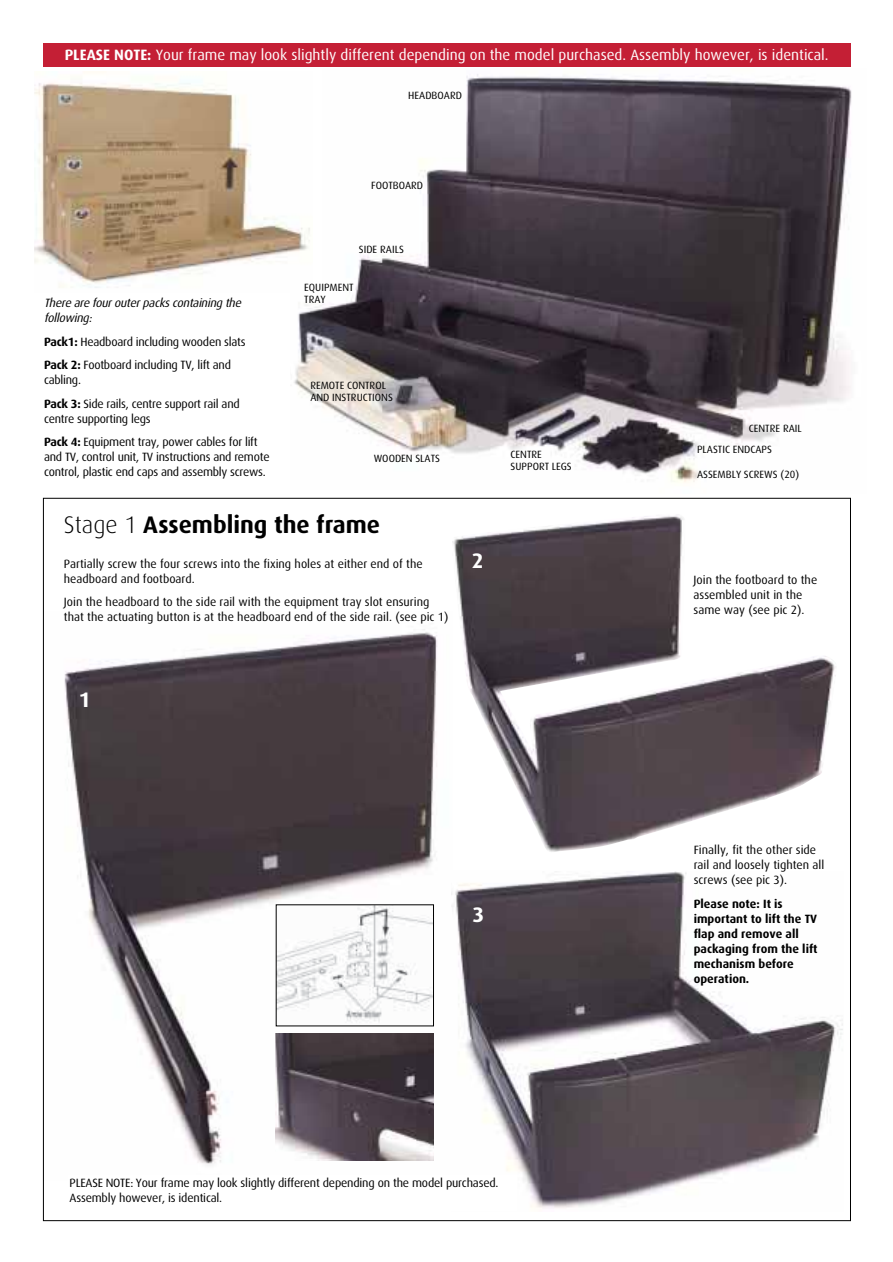
<style>
.page{position:relative;width:893px;height:1262px;background:#fff}
.page>*{position:absolute;margin:0;border:0;box-sizing:border-box;transform-origin:0 0}
.t1{font:700 24px "Dax";color:#000}
.t2{font:700 21px "Dax";color:#fff}
.t3{font:15px "Dax";color:#fff}
.t4{font:12px/15px "Dax";letter-spacing:-.015em;color:#000}
.t5{font:700 12px/15px "Dax";color:#000}
.t6{font:italic 12px/15px "Dax";color:#000}
.t7{font:10.5px/12px "Dax";color:#000}
.s1{font-weight:700}
.s2{font-weight:300}
</style>
<div class="page">
<img style="left:294px;top:74px;width:558px;height:409px">
<div style="left:34px;top:69px;width:287px;height:224px;background:#fff"></div>
<img style="left:34px;top:83px;width:276px;height:205px">
<img style="left:64px;top:629px;width:612px;height:536px">
<div style="left:453px;top:504px;width:388px;height:366px;background:#fff"></div>
<img style="left:453px;top:514px;width:383px;height:338px">
<img style="left:452px;top:872px;width:391px;height:337px">
<img style="left:275px;top:1033px;width:159px;height:127px">
<div style="left:43px;top:44px;width:807px;height:23px;background:#c41f35"></div>
<img style="left:278px;top:906px;width:153px;height:118px">
<div style="left:68px;top:1175px;width:448px;height:35px;background:#fff"></div>
<p class="t3" style="left:65px;top:47px;width:765px"><span class="s1">PLEASE NOTE:</span> Your frame may look slightly different depending on the model purchased. Assembly however, is identical.</p>
<p class="t7" style="left:408px;top:90px;width:55px">HEADBOARD</p>
<p class="t7" style="left:371px;top:180px;width:54px">FOOTBOARD</p>
<p class="t6" style="left:44px;top:296px;width:201px">There are fourouterpackscontaining the following:</p>
<p class="t4" style="left:44px;top:330px;width:203px;line-height:23.5px"><span class="s1">Pack1:</span> Headboard including wooden slats<br><span class="s1">Pack 2:</span> Footboard including TV, lift and</p>
<p class="t4" style="left:44px;top:369px;width:197px;line-height:23.5px">cabling.<br><span class="s1">Pack 3:</span> Side rails, centre support rail and</p>
<p class="t4" style="left:44px;top:407px;width:215px;line-height:23.5px">centre supporting legs<br><span class="s1">Pack 4:</span> Equipment tray, power cables for lift</p>
<p class="t4" style="left:44px;top:450px;width:227px">and TV, control unit, TV instructions and remote control, plastic end caps and assembly screws.</p>
<p class="t7" style="left:359px;top:244px;width:47px">SIDE RAILS</p>
<p class="t7" style="left:304px;top:282px;width:51px">EQUIPMENT<br>TRAY</p>
<p class="t7" style="left:310px;top:380px;width:84px">REMOTE CONTROL<br>AND INSTRUCTIONS</p>
<p class="t7" style="left:374px;top:453px;width:68px">WOODEN SLATS</p>
<h1 class="t1" style="left:64px;top:512px;width:318px"><span class="s2">Stage 1</span> Assembling the frame</h1>
<p class="t4" style="left:64px;top:557px;width:360px">Partially screw the four screws into the fixing holes at either end of the headboard and footboard.</p>
<p class="t4" style="left:64px;top:595px;width:386px">Join the headboard to the side rail with the equipment tray slot ensuring that the actuating button is at the headboard end of the side rail. (see pic 1)</p>
<h2 class="t2" style="left:472px;top:551px;width:13px">2</h2>
<h2 class="t2" style="left:79px;top:689px;width:13px">1</h2>
<p class="t7" style="left:510px;top:449px;width:63px">CENTRE<br>SUPPORT LEGS</p>
<h2 class="t2" style="left:472px;top:904px;width:13px">3</h2>
<p class="t4" style="left:70px;top:1175px;width:430px">PLEASE NOTE: Your frame may look slightly different depending on the model purchased.<br>Assembly however, is identical.</p>
<p class="t7" style="left:697px;top:418px;width:106px;line-height:20.9px;text-indent:52px">CENTRE RAIL<br>PLASTIC ENDCAPS</p>
<p class="t7" style="left:697px;top:469px;width:104px">ASSEMBLY SCREWS (20)</p>
<p class="t4" style="left:693px;top:573px;width:125px">Join the footboard to the assembled unit in the same way (see pic 2).</p>
<p class="t4" style="left:693px;top:843px;width:132px">Finally, fit the other side rail and loosely tighten all screws (see pic 3).</p>
<p class="t5" style="left:693px;top:896px;width:125px">Please note: It is important to lift the TV flap and remove all packaging from the lift mechanism before operation.</p>
</div>
